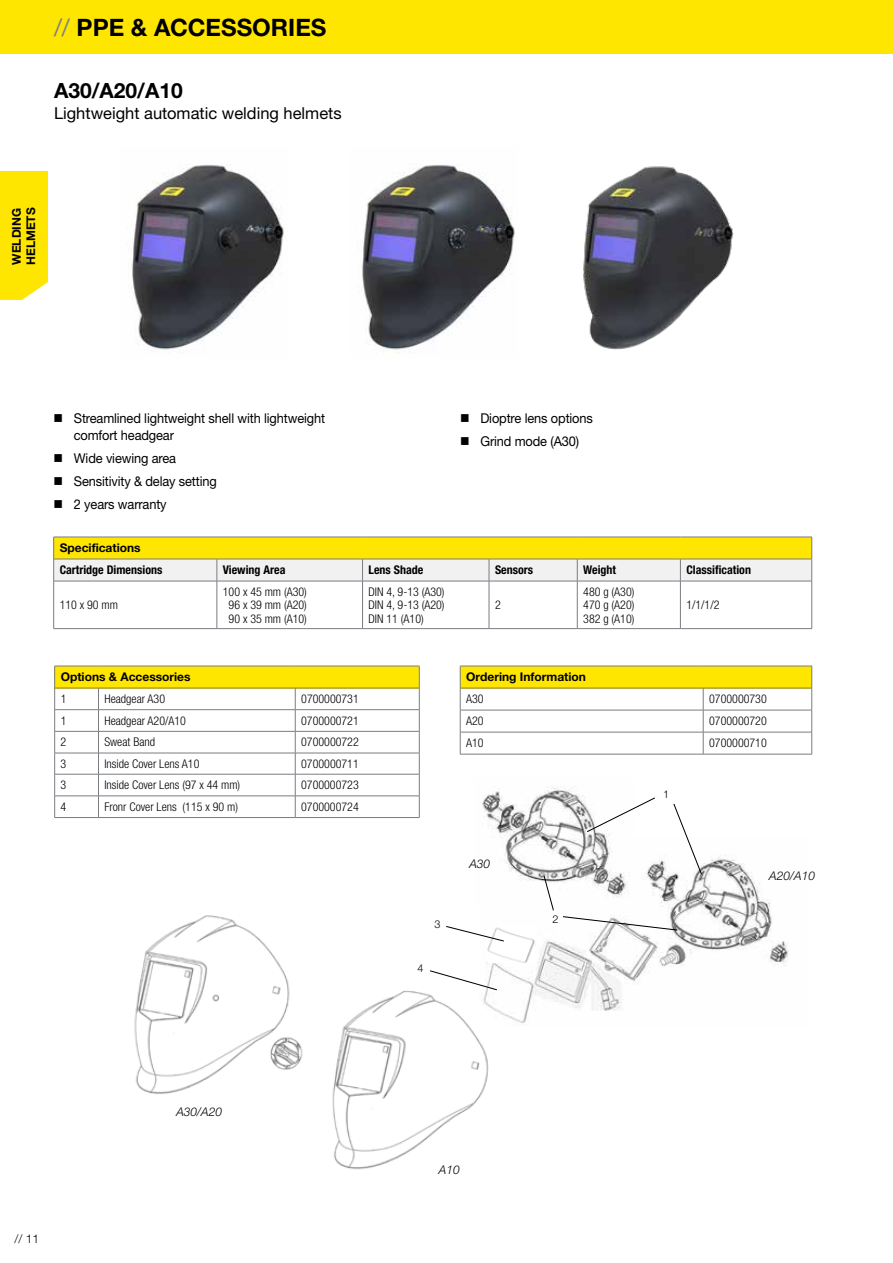
<style>
.page{position:relative;width:893px;height:1263px;background:#fff}
.page>*{position:absolute;margin:0;border:0;box-sizing:border-box;transform-origin:0 0}
.t1{font:700 24px "Helvetica Neue LTW1 G";color:#000}
.t2{font:700 21px "Helvetica Neue LTW1 G";color:#000}
.t3{font:16.5px "Helvetica Neue LTW1 G";color:#000}
.t4{font:13.5px/23px "Helvetica Neue LT Std";letter-spacing:-.01em;color:#000;scale:.95 1}
.t5{font:300 condensed 12px/13.5px "Helvetica Neue LT Pro";color:#000;text-align:justify}
.t6{font:700 12px/14.4px "Helvetica Neue LTW1 G";color:#000}
.t7{font:700 condensed 12px "Helvetica Neue LT Pro";color:#000}
.t8{font:italic 300 12px "Helvetica Neue LT Std";color:#000}
.t9{font:300 12px "Helvetica Neue LT Pro";color:#000}
.t10{font:300 10.8px "Helvetica Neue LT Std";color:#000}
.s1{font-weight:400;color:#808285}
</style>
<div class="page">
<div style="left:0;top:171px;width:48px;height:129px;background:#ffe600"></div>
<div style="left:0;top:0;width:893px;height:54px;background:#ffe600"></div>
<div style="left:460px;top:666px;width:352px;height:22px;background:#ffe600"></div>
<hr style="left:460px;top:666px;width:243px;height:1px;background:#797d82">
<hr style="left:703px;top:666px;width:109px;height:1px;background:#797d82">
<hr style="left:460px;top:688px;width:243px;height:1px;background:#797d82">
<hr style="left:703px;top:688px;width:109px;height:1px;background:#797d82">
<hr style="left:460px;top:710px;width:243px;height:1px;background:#797d82">
<hr style="left:703px;top:710px;width:109px;height:1px;background:#797d82">
<hr style="left:460px;top:732px;width:243px;height:1px;background:#797d82">
<svg style="left:460px;top:666px;width:1px;height:88px"></svg>
<hr style="left:703px;top:732px;width:109px;height:1px;background:#797d82">
<svg style="left:703px;top:688px;width:1px;height:66px"></svg>
<svg style="left:811px;top:666px;width:1px;height:88px"></svg>
<hr style="left:460px;top:754px;width:243px;height:1px;background:#797d82">
<hr style="left:703px;top:754px;width:109px;height:1px;background:#797d82">
<div style="left:55px;top:666px;width:364px;height:22px;background:#ffe600"></div>
<hr style="left:54px;top:666px;width:44px;height:1px;background:#797d82">
<hr style="left:98px;top:666px;width:197px;height:1px;background:#797d82">
<hr style="left:295px;top:666px;width:124px;height:1px;background:#797d82">
<hr style="left:54px;top:688px;width:44px;height:1px;background:#797d82">
<hr style="left:98px;top:688px;width:197px;height:1px;background:#797d82">
<hr style="left:295px;top:688px;width:124px;height:1px;background:#797d82">
<hr style="left:54px;top:709px;width:44px;height:1px;background:#797d82">
<hr style="left:98px;top:709px;width:197px;height:1px;background:#797d82">
<hr style="left:295px;top:709px;width:124px;height:1px;background:#797d82">
<hr style="left:54px;top:731px;width:44px;height:1px;background:#797d82">
<hr style="left:98px;top:731px;width:197px;height:1px;background:#797d82">
<hr style="left:295px;top:731px;width:124px;height:1px;background:#797d82">
<hr style="left:54px;top:753px;width:44px;height:1px;background:#797d82">
<hr style="left:98px;top:753px;width:197px;height:1px;background:#797d82">
<hr style="left:295px;top:753px;width:124px;height:1px;background:#797d82">
<hr style="left:54px;top:774px;width:44px;height:1px;background:#797d82">
<hr style="left:98px;top:774px;width:197px;height:1px;background:#797d82">
<hr style="left:295px;top:774px;width:124px;height:1px;background:#797d82">
<hr style="left:54px;top:796px;width:44px;height:1px;background:#797d82">
<svg style="left:54px;top:666px;width:1px;height:151px"></svg>
<hr style="left:98px;top:796px;width:197px;height:1px;background:#797d82">
<svg style="left:98px;top:688px;width:1px;height:129px"></svg>
<hr style="left:295px;top:796px;width:124px;height:1px;background:#797d82">
<svg style="left:295px;top:688px;width:1px;height:129px"></svg>
<svg style="left:419px;top:666px;width:1px;height:151px"></svg>
<hr style="left:54px;top:817px;width:44px;height:1px;background:#797d82">
<hr style="left:98px;top:817px;width:197px;height:1px;background:#797d82">
<hr style="left:295px;top:817px;width:124px;height:1px;background:#797d82">
<img style="left:486px;top:854px;width:303px;height:169px">
<img style="left:482px;top:787px;width:151px;height:116px">
<img style="left:134px;top:915px;width:169px;height:179px">
<img style="left:332px;top:977px;width:170px;height:193px">
<svg style="left:586px;top:796px;width:69px;height:37px"></svg>
<svg style="left:672px;top:803px;width:31px;height:72px"></svg>
<svg style="left:543px;top:875px;width:12px;height:37px"></svg>
<svg style="left:562px;top:915px;width:116px;height:16px"></svg>
<img style="left:487px;top:926px;width:48px;height:36px">
<svg style="left:446px;top:925px;width:59px;height:17px"></svg>
<svg style="left:429px;top:969px;width:69px;height:22px"></svg>
<img style="left:583px;top:166px;width:151px;height:184px">
<img style="left:131px;top:165px;width:153px;height:185px">
<img style="left:362px;top:165px;width:153px;height:187px">
<svg style="left:53px;top:537px;width:759px;height:44px"></svg>
<hr style="left:53px;top:581px;width:164px;height:1px;background:#797d82">
<hr style="left:53px;top:581px;width:1px;height:47px;background:#797d82">
<hr style="left:217px;top:581px;width:146px;height:1px;background:#797d82">
<hr style="left:217px;top:581px;width:1px;height:47px;background:#797d82">
<hr style="left:363px;top:581px;width:126px;height:1px;background:#797d82">
<hr style="left:362px;top:581px;width:1px;height:47px;background:#797d82">
<hr style="left:489px;top:581px;width:88px;height:1px;background:#797d82">
<hr style="left:489px;top:581px;width:1px;height:47px;background:#797d82">
<hr style="left:577px;top:581px;width:103px;height:1px;background:#797d82">
<hr style="left:577px;top:581px;width:1px;height:47px;background:#797d82">
<hr style="left:680px;top:581px;width:132px;height:1px;background:#797d82">
<hr style="left:680px;top:581px;width:1px;height:47px;background:#797d82">
<hr style="left:811px;top:581px;width:1px;height:47px;background:#797d82">
<hr style="left:53px;top:628px;width:164px;height:1px;background:#797d82">
<hr style="left:217px;top:628px;width:146px;height:1px;background:#797d82">
<hr style="left:363px;top:628px;width:126px;height:1px;background:#797d82">
<hr style="left:489px;top:628px;width:88px;height:1px;background:#797d82">
<hr style="left:577px;top:628px;width:103px;height:1px;background:#797d82">
<hr style="left:680px;top:628px;width:132px;height:1px;background:#797d82">
<h1 class="t1" style="left:54px;top:12px;width:274px"><span class="s1">//</span> PPE &amp; ACCESSORIES</h1>
<h2 class="t2" style="left:54px;top:78px;width:130px">A30/A20/A10</h2>
<h3 class="t3" style="left:54px;top:103px;width:289px">Lightweight automatic welding helmets</h3>
<p class="t6" style="left:9px;top:265px;width:59px;rotate:-90deg">WELDING<br>HELMETS</p>
<p class="t4" style="left:74px;top:410px;width:266px;line-height:16.2px">Streamlined lightweight shell with lightweight comfort headgear</p>
<p class="t4" style="left:74px;top:446px;width:152px">Wide viewing area<br>Sensitivity &amp; delay setting<br>2 years warranty</p>
<p class="t4" style="left:480px;top:407px;width:120px">Dioptre lens options<br>Grind mode (A30)</p>
<p class="t6" style="left:60px;top:541px;width:83px">Specifications</p>
<p class="t7" style="left:60px;top:563px;width:104px">Cartridge Dimensions</p>
<p class="t7" style="left:223px;top:563px;width:64px">Viewing Area</p>
<p class="t7" style="left:369px;top:563px;width:56px">Lens Shade</p>
<p class="t7" style="left:495px;top:563px;width:40px">Sensors</p>
<p class="t7" style="left:583px;top:563px;width:34px">Weight</p>
<p class="t7" style="left:686px;top:563px;width:66px">Classification</p>
<p class="t5" style="left:60px;top:598px;width:60px">110 x 90 mm</p>
<p class="t5" style="left:223px;top:584px;width:86px;text-align:center">100 x 45 mm (A30)<br>96 x 39 mm (A20)<br>90 x 35 mm (A10)</p>
<p class="t5" style="left:369px;top:584px;width:78px">DIN 4, 9-13 (A30)<br>DIN 4, 9-13 (A20)<br>DIN 11 (A10)</p>
<p class="t5" style="left:583px;top:584px;width:53px">480 g (A30)<br>470 g (A20)<br>382 g (A10)</p>
<p class="t5" style="left:686px;top:598px;width:35px">1/1/1/2</p>
<p class="t5" style="left:495px;top:598px;width:7px">2</p>
<p class="t6" style="left:61px;top:670px;width:131px">Options &amp; Accessories</p>
<p class="t5" style="left:61px;top:692px;width:7px">1</p>
<p class="t5" style="left:104px;top:692px;width:62px">Headgear A30</p>
<p class="t5" style="left:301px;top:692px;width:59px">0700000731</p>
<p class="t5" style="left:61px;top:714px;width:7px">1</p>
<p class="t5" style="left:104px;top:714px;width:83px">Headgear A20/A10</p>
<p class="t5" style="left:301px;top:714px;width:59px">0700000721</p>
<p class="t5" style="left:61px;top:735px;width:7px">2</p>
<p class="t5" style="left:104px;top:735px;width:52px">Sweat Band</p>
<p class="t5" style="left:301px;top:735px;width:59px">0700000722</p>
<p class="t5" style="left:61px;top:757px;width:7px">3</p>
<p class="t5" style="left:104px;top:757px;width:97px">Inside Cover Lens A10</p>
<p class="t5" style="left:301px;top:757px;width:59px">0700000711</p>
<p class="t5" style="left:61px;top:778px;width:7px">3</p>
<p class="t5" style="left:104px;top:778px;width:137px">Inside Cover Lens (97 x 44 mm)</p>
<p class="t5" style="left:301px;top:778px;width:59px">0700000723</p>
<p class="t5" style="left:61px;top:800px;width:7px">4</p>
<p class="t5" style="left:104px;top:800px;width:135px">Fronr Cover Lens (115 x 90 m)</p>
<p class="t5" style="left:301px;top:800px;width:59px">0700000724</p>
<p class="t10" style="left:434px;top:917px;width:8px">3</p>
<p class="t10" style="left:417px;top:962px;width:8px">4</p>
<p class="t6" style="left:466px;top:670px;width:121px">Ordering Information</p>
<p class="t5" style="left:466px;top:692px;width:19px">A30</p>
<p class="t5" style="left:709px;top:692px;width:59px">0700000730</p>
<p class="t5" style="left:466px;top:714px;width:19px">A20</p>
<p class="t5" style="left:709px;top:714px;width:59px">0700000720</p>
<p class="t5" style="left:466px;top:736px;width:19px">A10</p>
<p class="t5" style="left:709px;top:736px;width:59px">0700000710</p>
<p class="t8" style="left:469px;top:857px;width:22px">A30</p>
<p class="t10" style="left:552px;top:913px;width:8px">2</p>
<p class="t10" style="left:663px;top:788px;width:8px">1</p>
<p class="t8" style="left:769px;top:868px;width:47px">A20/A10</p>
<p class="t9" style="left:15px;top:1231px;width:26px">// 11</p>
<p class="t8" style="left:176px;top:1104px;width:47px">A30/A20</p>
<p class="t8" style="left:439px;top:1163px;width:22px">A10</p>
</div>
